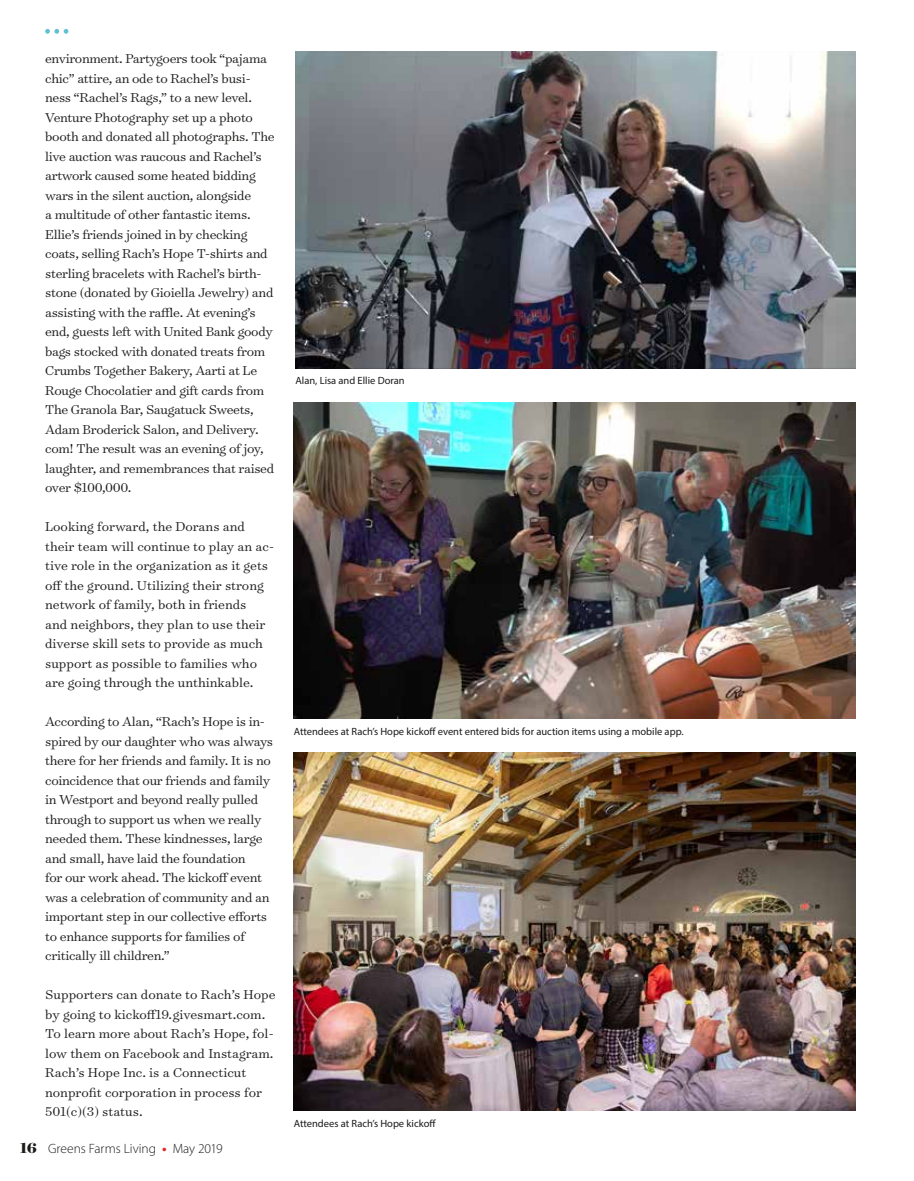
<style>
.page{position:relative;width:914px;height:1181px;background:#fff}
.page>*{position:absolute;margin:0;border:0;box-sizing:border-box;transform-origin:0 0}
.t1{font:300 14.7px/19.5px "Surveyor Text";letter-spacing:-.02em;color:#1c1b1a}
.t2{font:300 14.7px/19.5px "Surveyor Text";color:#1c1b1a}
.t3{font:300 13.5px "Myriad Pro";color:#1c1b1a}
.t4{font:10.5px "Myriad Pro";color:#1c1b1a}
.s1{font-family:"Surveyor Display";font-weight:700;font-size:16.5px}
.s2{font-weight:700;color:#e72528}
</style>
<div class="page">
<svg style="left:45px;top:29px;width:23px;height:5px"></svg>
<img style="left:294px;top:753px;width:561px;height:358px">
<img style="left:294px;top:402px;width:561px;height:316px">
<img style="left:295px;top:52px;width:560px;height:316px">
<p class="t1" style="left:45px;top:49px;width:231px">environment. Partygoers took “pajama chic” attire, an ode to Rachel’s busi&shy;ness “Rachel’s Rags,” to a new level.<br>Venture Photography set up a photo booth and donated all photographs. The live auction was raucous and Rachel’s artwork caused some heated bidding wars in the silent auction, alongside<br>a multitude of other fantastic items.<br>Ellie’s friends joined in by checking coats, selling Rach’s Hope T-shirts and sterling bracelets with Rachel’s birth&shy;stone (donated by Gioiella Jewelry) and assisting with the raffle. At evening’s end, guests left with United Bank goody bags stocked with donated treats from Crumbs Together Bakery, Aarti at Le Rouge Chocolatier and gift cards from The Granola Bar, Saugatuck Sweets, Adam Broderick Salon, and Delivery. com! The result was an evening of joy, laughter, and remembrances that raised over $100,000.</p>
<p class="t2" style="left:45px;top:517px;width:230px">Looking forward, the Dorans and their team will continue to play an ac&shy;tive role in the organization as it gets off the ground. Utilizing their strong network of family, both in friends<br>and neighbors, they plan to use their diverse skill sets to provide as much support as possible to families who are going through the unthinkable.</p>
<p class="t1" style="left:45px;top:711px;width:229px">According to Alan, “Rach’s Hope is in&shy;spired by our daughter who was always there for her friends and family. It is no coincidence that our friends and family in Westport and beyond really pulled through to support us when we really needed them. These kindnesses, large and small, have laid the foundation<br>for our work ahead. The kickoff event was a celebration of community and an important step in our collective efforts to enhance supports for families of critically ill children.”</p>
<p class="t2" style="left:45px;top:984px;width:232px">Supporters can donate to Rach’s Hope by going to kickoff19.givesmart.com.<br>To learn more about Rach’s Hope, fol&shy;low them on Facebook and Instagram.<br>Rach’s Hope Inc. is a Connecticut nonprofit corporation in process for 501(c)(3) status.</p>
<p class="t3" style="left:20px;top:1141px;width:204px"><span class="s1">16</span> Greens Farms Living <span class="s2">•</span> May 2019</p>
<p class="t4" style="left:295px;top:374px;width:111px">Alan, Lisa and Ellie Doran</p>
<p class="t4" style="left:294px;top:725px;width:391px">Attendees at Rach’s Hope kickoff event entered bids for auction items using a mobile app.</p>
<p class="t4" style="left:294px;top:1117px;width:144px">Attendees at Rach’s Hope kickoff</p>
</div>
